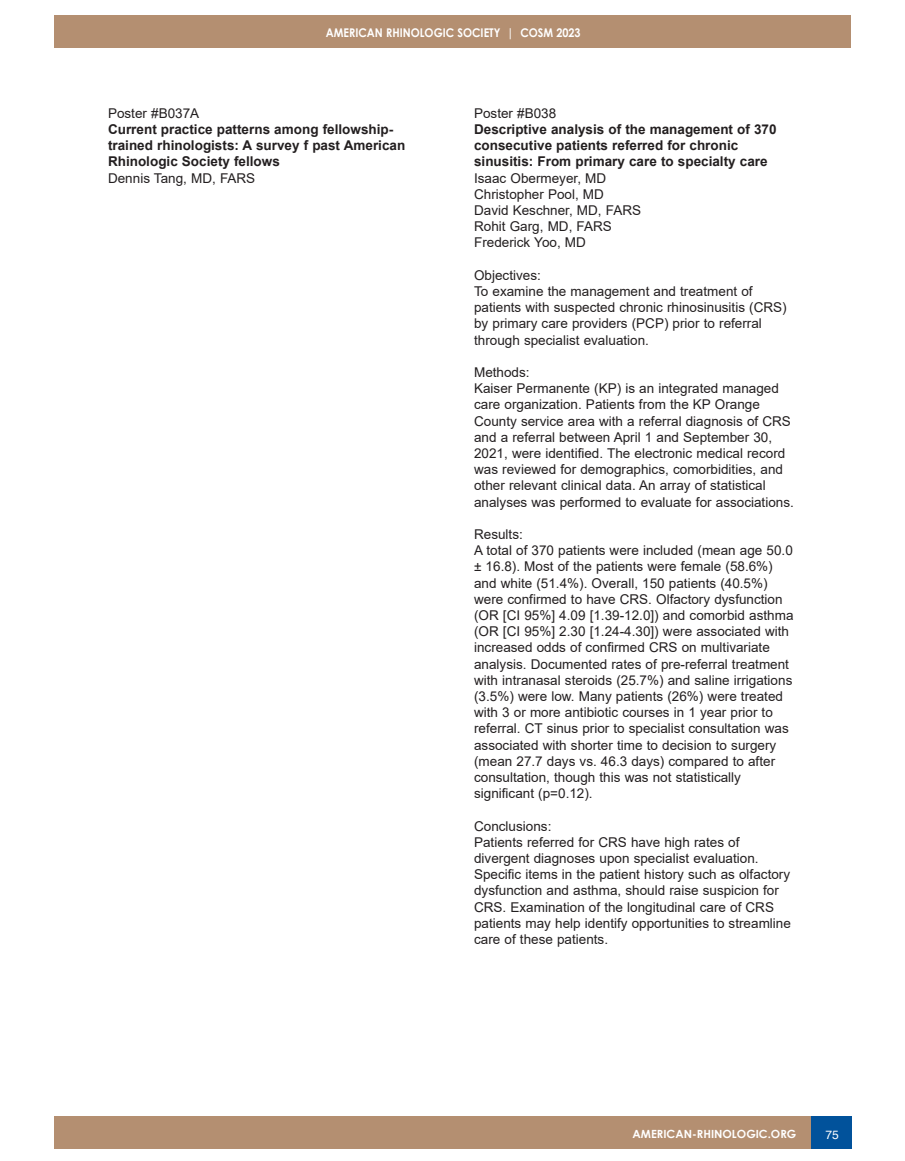
<style>
.page{position:relative;width:905px;height:1161px;background:#fff}
.page>*{position:absolute;margin:0;border:0;box-sizing:border-box;transform-origin:0 0}
.t1{font:13.5px/16.2px "Arial";color:#231f20}
.t2{font:700 13.5px/16.2px "Arial";color:#231f20}
.t3{font:700 12px "Century Gothic";color:#fff;scale:.9 1}
.t4{font:12px "Helvetica";color:#fff}
.t5{font:700 11.25px "Century Gothic";color:#fff}
</style>
<div class="page">
<div style="left:54px;top:1117px;width:796px;height:32px;background:#b48f71"></div>
<div style="left:811px;top:1117px;width:41px;height:32px;background:#01529b"></div>
<div style="left:54px;top:16px;width:796px;height:32px;background:#b48f71"></div>
<p class="t3" style="left:326px;top:23px;width:285px">AMERICAN RHINOLOGIC SOCIETY | COSM 2023</p>
<p class="t1" style="left:108px;top:105px;width:93px">Poster #B037A</p>
<p class="t2" style="left:108px;top:121px;width:299px">Current practice patterns among fellowship&shy;trained rhinologists: A survey f past American<br>Rhinologic Society fellows</p>
<p class="t1" style="left:108px;top:170px;width:149px">Dennis Tang, MD, FARS</p>
<p class="t1" style="left:474px;top:105px;width:84px">Poster #B038</p>
<p class="t2" style="left:474px;top:121px;width:304px">Descriptive analysis of the management of 370 consecutive patients referred for chronic sinusitis: From primary care to specialty care</p>
<p class="t1" style="left:474px;top:170px;width:134px">Isaac Obermeyer, MD</p>
<p class="t1" style="left:474px;top:186px;width:131px">Christopher Pool, MD</p>
<p class="t1" style="left:474px;top:202px;width:168px">David Keschner, MD, FARS</p>
<p class="t1" style="left:474px;top:218px;width:139px">Rohit Garg, MD, FARS</p>
<p class="t1" style="left:474px;top:235px;width:113px">Frederick Yoo, MD</p>
<p class="t1" style="left:474px;top:267px;width:68px">Objectives:</p>
<p class="t1" style="left:474px;top:283px;width:314px">To examine the management and treatment of patients with suspected chronic rhinosinusitis (CRS) by primary care providers (PCP) prior to referral through specialist evaluation.</p>
<p class="t1" style="left:474px;top:364px;width:57px">Methods:</p>
<p class="t1" style="left:474px;top:380px;width:321px">Kaiser Permanente (KP) is an integrated managed care organization. Patients from the KP Orange County service area with a referral diagnosis of CRS and a referral between April 1 and September 30, 2021, were identified. The electronic medical record was reviewed for demographics, comorbidities, and other relevant clinical data. An array of statistical analyses was performed to evaluate for associations.</p>
<p class="t1" style="left:474px;top:526px;width:50px">Results:</p>
<p class="t1" style="left:474px;top:542px;width:321px">A total of 370 patients were included (mean age 50.0 ± 16.8). Most of the patients were female (58.6%) and white (51.4%). Overall, 150 patients (40.5%) were confirmed to have CRS. Olfactory dysfunction (OR [CI 95%] 4.09 [1.39-12.0]) and comorbid asthma (OR [CI 95%] 2.30 [1.24-4.30]) were associated with increased odds of confirmed CRS on multivariate analysis. Documented rates of pre-referral treatment with intranasal steroids (25.7%) and saline irrigations (3.5%) were low. Many patients (26%) were treated with 3 or more antibiotic courses in 1 year prior to referral. CT sinus prior to specialist consultation was associated with shorter time to decision to surgery (mean 27.7 days vs. 46.3 days) compared to after consultation, though this was not statistically significant (p=0.12).</p>
<p class="t1" style="left:474px;top:818px;width:79px">Conclusions:</p>
<p class="t1" style="left:474px;top:834px;width:318px">Patients referred for CRS have high rates of divergent diagnoses upon specialist evaluation.<br>Specific items in the patient history such as olfactory dysfunction and asthma, should raise suspicion for CRS. Examination of the longitudinal care of CRS patients may help identify opportunities to streamline care of these patients.</p>
<p class="t5" style="left:632px;top:1126px;width:165px">AMERICAN-RHINOLOGIC.ORG</p>
<p class="t4" style="left:825px;top:1128px;width:15px">75</p>
</div>
